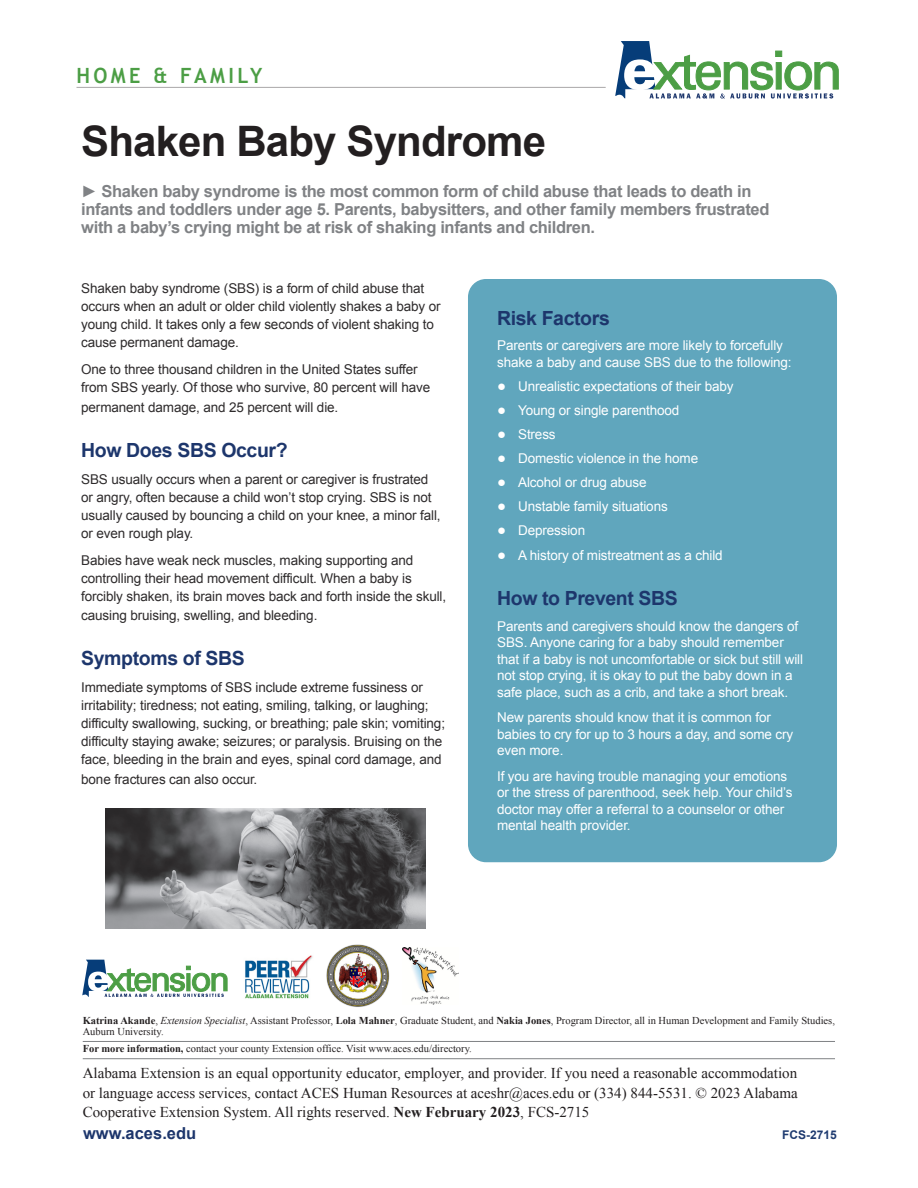
<style>
.page{position:relative;width:918px;height:1188px;background:#fff}
.page>*{position:absolute;margin:0;border:0;box-sizing:border-box;transform-origin:0 0}
.t1{font:700 42px "Arial";letter-spacing:-.02em;color:#231f20}
.t2{font:700 21px "Trebuchet MS";letter-spacing:.17em;color:#4c9e45;scale:.95 1}
.t3{font:700 19.5px "Arial";letter-spacing:-.02em;color:#1d366c}
.t4{font:700 16.5px/18px "Arial";letter-spacing:-.02em;color:#808285}
.t5{font:700 16.5px "Arial";color:#1d366c}
.t6{font:15px/19.5px "Times New Roman";color:#231f20;text-align:justify}
.t7{font:13.5px/18px "Arial";letter-spacing:-.01em;color:#2e2b2c}
.t8{font:13.5px/16.5px "Arial";letter-spacing:-.01em;color:#fff}
.t9{font:700 12px "Arial";color:#1f3b70}
.t10{font:10.5px/10.5px "Times New Roman";color:#231f20}
.s1{font-size:15px}
.s2{font-weight:700}
.s3{font-style:italic}
</style>
<div class="page">
<svg style="left:615px;top:41px;width:224px;height:58px"></svg>
<hr style="left:76px;top:87px;width:530px;height:1px;background:#231f20">
<div style="left:468px;top:279px;width:369px;height:583px;background:#60a6bd;border-radius:18px"></div>
<hr style="left:83px;top:1041px;width:752px;height:1px;background:#808285">
<hr style="left:83px;top:1058px;width:752px;height:1px;background:#808285">
<svg style="left:82px;top:960px;width:145px;height:37px"></svg>
<img style="left:245px;top:955px;width:68px;height:44px">
<img style="left:326px;top:944px;width:64px;height:63px">
<img style="left:402px;top:947px;width:57px;height:58px">
<img style="left:105px;top:808px;width:321px;height:121px">
<h2 class="t2" style="left:76px;top:62px;width:197px">HOME &amp; FAMILY</h2>
<h1 class="t1" style="left:81px;top:113px;width:466px">Shaken Baby Syndrome</h1>
<p class="t4" style="left:81px;top:182px;width:690px">► Shaken baby syndrome is the most common form of child abuse that leads to death in infants and toddlers under age 5. Parents, babysitters, and other family members frustrated with a baby’s crying might be at risk of shaking infants and children.</p>
<p class="t7" style="left:81px;top:280px;width:361px">Shaken baby syndrome (SBS) is a form of child abuse that occurs when an adult or older child violently shakes a baby or young child. It takes only a few seconds of violent shaking to cause permanent damage.</p>
<p class="t7" style="left:81px;top:361px;width:351px">One to three thousand children in the United States suffer from SBS yearly. Of those who survive, 80 percent will have</p>
<p class="t7" style="left:81px;top:398px;width:259px">permanent damage, and 25 percent will die.</p>
<h3 class="t3" style="left:81px;top:437px;width:208px">How Does SBS Occur?</h3>
<p class="t7" style="left:81px;top:470px;width:361px">SBS usually occurs when a parent or caregiver is frustrated or angry, often because a child won’t stop crying. SBS is not usually caused by bouncing a child on your knee, a minor fall, or even rough play.</p>
<p class="t7" style="left:81px;top:551px;width:367px">Babies have weak neck muscles, making supporting and controlling their head movement difficult. When a baby is forcibly shaken, its brain moves back and forth inside the skull,</p>
<p class="t7" style="left:81px;top:607px;width:238px">causing bruising, swelling, and bleeding.</p>
<h3 class="t3" style="left:81px;top:646px;width:165px">Symptoms of SBS</h3>
<p class="t7" style="left:81px;top:679px;width:365px">Immediate symptoms of SBS include extreme fussiness or irritability; tiredness; not eating, smiling, talking, or laughing; difficulty swallowing, sucking, or breathing; pale skin; vomiting; difficulty staying awake; seizures; or paralysis. Bruising on the face, bleeding in the brain and eyes, spinal cord damage, and</p>
<p class="t7" style="left:81px;top:770px;width:178px">bone fractures can also occur.</p>
<h3 class="t3" style="left:497px;top:305px;width:114px">Risk Factors</h3>
<p class="t8" style="left:497px;top:338px;width:296px">Parents or caregivers are more likely to forcefully shake a baby and cause SBS due to the following:</p>
<p class="t8" style="left:497px;top:378px;width:238px"><span class="s1">●</span> Unrealistic expectations of their baby</p>
<p class="t8" style="left:497px;top:402px;width:184px"><span class="s1">●</span> Young or single parenthood</p>
<p class="t8" style="left:497px;top:426px;width:60px"><span class="s1">●</span> Stress</p>
<p class="t8" style="left:497px;top:450px;width:203px"><span class="s1">●</span> Domestic violence in the home</p>
<p class="t8" style="left:497px;top:474px;width:151px"><span class="s1">●</span> Alcohol or drug abuse</p>
<p class="t8" style="left:497px;top:498px;width:172px"><span class="s1">●</span> Unstable family situations</p>
<p class="t8" style="left:497px;top:522px;width:90px"><span class="s1">●</span> Depression</p>
<p class="t8" style="left:497px;top:548px;width:227px"><span class="s1">●</span> A history of mistreatment as a child</p>
<h3 class="t3" style="left:497px;top:586px;width:182px">How to Prevent SBS</h3>
<p class="t8" style="left:497px;top:618px;width:307px">Parents and caregivers should know the dangers of SBS. Anyone caring for a baby should remember that if a baby is not uncomfortable or sick but still will not stop crying, it is okay to put the baby down in a safe place, such as a crib, and take a short break.</p>
<p class="t8" style="left:497px;top:710px;width:298px">New parents should know that it is common for babies to cry for up to 3 hours a day, and some cry even more.</p>
<p class="t8" style="left:497px;top:768px;width:297px">If you are having trouble managing your emotions or the stress of parenthood, seek help. Your child’s doctor may offer a referral to a counselor or other mental health provider.</p>
<p class="t10" style="left:83px;top:1015px;width:754px"><span class="s2">Katrina Akande</span>, <span class="s3">Extension Specialist</span>, Assistant Professor, <span class="s2">Lola Mahner</span>, Graduate Student, and <span class="s2">Nakia Jones</span>, Program Director, all in Human Development and Family Studies,<br>Auburn University.</p>
<p class="t10" style="left:83px;top:1043px;width:391px"><span class="s2">For more information,</span> contact your county Extension office. Visit www.aces.edu/directory.</p>
<p class="t6" style="left:83px;top:1063px;width:716px">Alabama Extension is an equal opportunity educator, employer, and provider. If you need a reasonable accommodation or language access services, contact ACES Human Resources at aceshr@aces.edu or (334) 844-5531. © 2023 Alabama Cooperative Extension System. All rights reserved. <span class="s2">New February 2023</span>, FCS-2715</p>
<p class="t5" style="left:83px;top:1122px;width:115px">www.aces.edu</p>
<p class="t9" style="left:782px;top:1127px;width:56px">FCS-2715</p>
</div>
